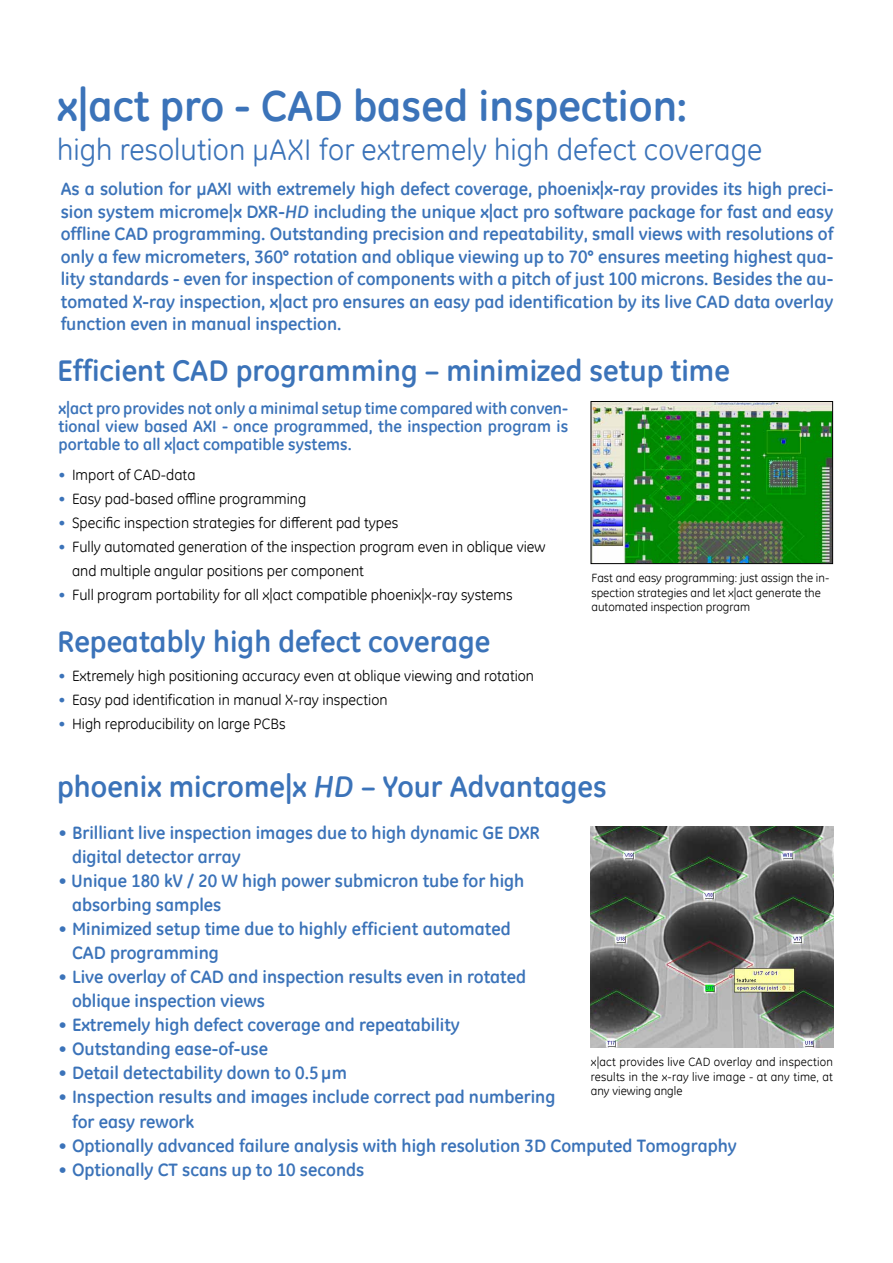
<style>
.page{position:relative;width:893px;height:1263px;background:#fff}
.page>*{position:absolute;margin:0;border:0;box-sizing:border-box;transform-origin:0 0}
.t1{font:700 43.5px "GE Inspira";color:#3b73b9}
.t2{font:700 30px "GE Inspira";color:#3b73b9}
.t3{font:30px "GE Inspira";color:#3b73b9}
.t4{font:700 18px/22.5px "GE Inspira";color:#3b73b9}
.t5{font:700 16.5px/18px "GE Inspira";color:#3b73b9;text-align:justify}
.t6{font:15px/24px "GE Inspira";color:#000}
.t7{font:12px/14.4px "GE Inspira";color:#000}
.s1{font-style:italic}
.s2{color:#3b73b9}
</style>
<div class="page">
<img style="left:593px;top:403px;width:238px;height:159px">
<div style="left:591px;top:401px;width:242px;height:163px;border:1px solid #000"></div>
<img style="left:591px;top:826px;width:242px;height:221px">
<h1 class="t1" style="left:57px;top:78px;width:631px">x|act pro - CAD based inspection:</h1>
<h2 class="t3" style="left:57px;top:130px;width:707px">high resolution µAXI for extremely high defect coverage</h2>
<p class="t4" style="left:61px;top:177px;width:774px;text-align:justify">As a solution for µAXI with extremely high defect coverage, phoenix|x-ray provides its high preci&shy;sion system microme|x DXR-<span class="s1">HD</span> including the unique x|act pro software package for fast and easy offline CAD programming. Outstanding precision and repeatability, small views with resolutions of only a few micrometers, 360° rotation and oblique viewing up to 70° ensures meeting highest qua&shy;lity standards - even for inspection of components with a pitch of just 100 microns. Besides the au&shy;tomated X-ray inspection, x|act pro ensures an easy pad identification by its live CAD data overlay function even in manual inspection.</p>
<h2 class="t2" style="left:57px;top:351px;width:674px">Efficient CAD programming – minimized setup time</h2>
<p class="t5" style="left:59px;top:399px;width:511px">x|act pro provides not only a minimal setup time compared with conven&shy;tional view based AXI - once programmed, the inspection program is portable to all x|act compatible systems.</p>
<p class="t6" style="left:59px;top:463px;width:139px"><span class="s2">•</span> Import of CAD-data</p>
<p class="t6" style="left:59px;top:487px;width:249px"><span class="s2">•</span> Easy pad-based offline programming</p>
<p class="t6" style="left:59px;top:511px;width:341px"><span class="s2">•</span> Specific inspection strategies for different pad types</p>
<p class="t6" style="left:72px;top:535px;width:475px;text-indent:-14px"><span class="s2">•</span> Fully automated generation of the inspection program even in oblique view and multiple angular positions per component</p>
<p class="t6" style="left:59px;top:583px;width:456px"><span class="s2">•</span> Full program portability for all x|act compatible phoenix|x-ray systems</p>
<p class="t7" style="left:591px;top:571px;width:239px">Fast and easy programming: just assign the in&shy;spection strategies and let x|act generate the automated inspection program</p>
<h2 class="t2" style="left:57px;top:622px;width:435px">Repeatably high defect coverage</h2>
<p class="t6" style="left:59px;top:664px;width:477px"><span class="s2">•</span> Extremely high positioning accuracy even at oblique viewing and rotation</p>
<p class="t6" style="left:59px;top:688px;width:331px"><span class="s2">•</span> Easy pad identification in manual X-ray inspection</p>
<p class="t6" style="left:59px;top:712px;width:229px"><span class="s2">•</span> High reproducibility on large PCBs</p>
<h2 class="t2" style="left:57px;top:767px;width:551px">phoenix microme|x <span class="s1">HD</span> – Your Advantages</h2>
<p class="t4" style="left:72px;top:820px;width:469px;line-height:24.2px;text-indent:-14px">• Brilliant live inspection images due to high dynamic GE DXR digital detector array</p>
<p class="t4" style="left:72px;top:868px;width:454px;line-height:24px;text-indent:-14px">• Unique 180 kV / 20 W high power submicron tube for high absorbing samples</p>
<p class="t4" style="left:72px;top:916px;width:440px;line-height:24px;text-indent:-14px">• Minimized setup time due to highly efficient automated<br>CAD programming</p>
<p class="t4" style="left:72px;top:964px;width:456px;line-height:24.2px;text-indent:-14px">• Live overlay of CAD and inspection results even in rotated oblique inspection views</p>
<p class="t4" style="left:59px;top:1013px;width:403px">• Extremely high defect coverage and repeatability</p>
<p class="t4" style="left:59px;top:1037px;width:211px">• Outstanding ease-of-use</p>
<p class="t4" style="left:59px;top:1061px;width:290px">• Detail detectability down to 0.5 µm</p>
<p class="t4" style="left:72px;top:1085px;width:485px;line-height:24.2px;text-indent:-14px">• Inspection results and images include correct pad numbering for easy rework</p>
<p class="t4" style="left:59px;top:1134px;width:680px">• Optionally advanced failure analysis with high resolution 3D Computed Tomography</p>
<p class="t4" style="left:59px;top:1158px;width:307px">• Optionally CT scans up to 10 seconds</p>
<p class="t7" style="left:591px;top:1055px;width:244px;text-align:justify">x|act provides live CAD overlay and inspection results in the x-ray live image - at any time, at any viewing angle</p>
</div>
